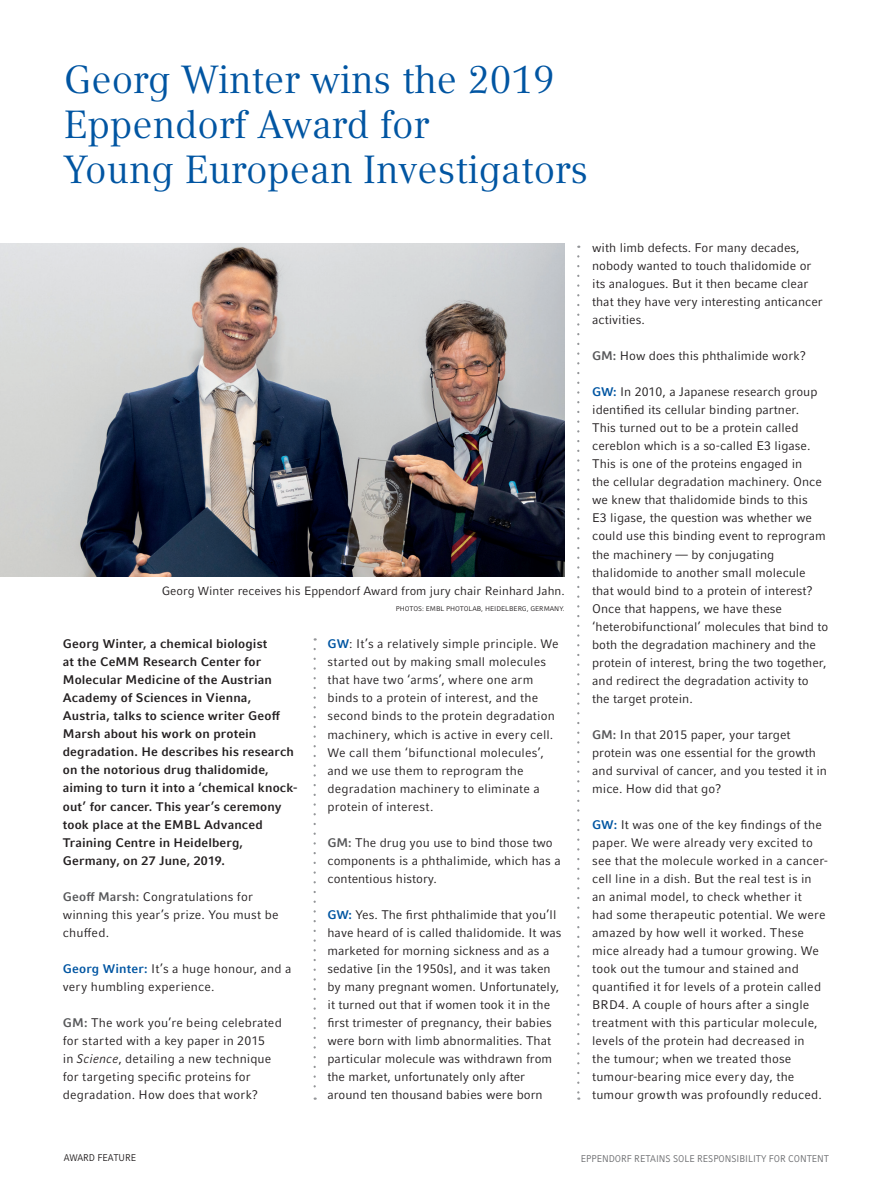
<style>
.page{position:relative;width:893px;height:1187px;background:#fff}
.page>*{position:absolute;margin:0;border:0;box-sizing:border-box;transform-origin:0 0}
.t1{font:39px/45px "Compatil Textfor Eppendorf";color:#0155a2}
.t2{font:12.45px/18px "Compatil Factfor Eppendorf";color:#231f20}
.t3{font:700 12.45px/18px "Compatil Factfor Eppendorf";letter-spacing:.01em;color:#231f20}
.t4{font:12px "Compatil Factfor Eppendorf";color:#231f20}
.t5{font:9.75px "Compatil Factfor Eppendorf";letter-spacing:-.005em;color:#6c6d70;scale:.9 1}
.t6{font:9.75px "Compatil Factfor Eppendorf";letter-spacing:-.005em;color:#231f20;scale:.9 1}
.t7{font:6.75px "Compatil Factfor Eppendorf";letter-spacing:-.005em;color:#231f20}
.s1{font-weight:700;color:#57585a}
.s2{font-weight:700;color:#0155a2}
.s3{font-style:italic}
</style>
<div class="page">
<svg style="left:314px;top:649px;width:2px;height:450px"></svg>
<img style="left:0;top:243px;width:565px;height:333px">
<svg style="left:577px;top:256px;width:2px;height:843px"></svg>
<h1 class="t1" style="left:64px;top:57px;width:526px">Georg Winter wins the 2019<br>Eppendorf Award for<br>Young European Investigators</h1>
<p class="t4" style="left:162px;top:583px;width:405px">Georg Winter receives his Eppendorf Award from jury chair Reinhard Jahn.</p>
<p class="t7" style="left:396px;top:605px;width:171px">PHOTOS: EMBL PHOTOLAB, HEIDELBERG, GERMANY.</p>
<p class="t3" style="left:63px;top:635px;width:236px">Georg Winter, a chemical biologist<br>at the CeMM Research Center for Molecular Medicine of the Austrian Academy of Sciences in Vienna, Austria, talks to science writer Geoff Marsh about his work on protein degradation. He describes his research on the notorious drug thalidomide, aiming to turn it into a ‘chemical knock&shy;out’ for cancer. This year’s ceremony took place at the EMBL Advanced Training Centre in Heidelberg, Germany, on 27 June, 2019.</p>
<p class="t2" style="left:63px;top:887px;width:217px"><span class="s1">Geoff Marsh:</span> Congratulations for winning this year’s prize. You must be chuffed.</p>
<p class="t2" style="left:63px;top:959px;width:230px"><span class="s2">Georg Winter:</span> It’s a huge honour, and a very humbling experience.</p>
<p class="t2" style="left:63px;top:1013px;width:220px"><span class="s1">GM:</span> The work you’re being celebrated for started with a key paper in 2015<br>in <span class="s3">Science</span>, detailing a new technique for targeting specific proteins for degradation. How does that work?</p>
<p class="t2" style="left:327px;top:635px;width:233px"><span class="s2">GW</span>: It’s a relatively simple principle. We started out by making small molecules that have two ‘arms’, where one arm binds to a protein of interest, and the second binds to the protein degradation machinery, which is active in every cell.<br>We call them ‘bifunctional molecules’, and we use them to reprogram the degradation machinery to eliminate a protein of interest.</p>
<p class="t2" style="left:327px;top:833px;width:235px"><span class="s1">GM:</span> The drug you use to bind those two components is a phthalimide, which has a contentious history.</p>
<p class="t2" style="left:327px;top:905px;width:236px"><span class="s2">GW:</span> Yes. The first phthalimide that you’ll have heard of is called thalidomide. It was marketed for morning sickness and as a sedative [in the 1950s], and it was taken by many pregnant women. Unfortunately, it turned out that if women took it in the first trimester of pregnancy, their babies were born with limb abnormalities. That particular molecule was withdrawn from the market, unfortunately only after around ten thousand babies were born</p>
<p class="t2" style="left:592px;top:239px;width:232px">with limb defects. For many decades, nobody wanted to touch thalidomide or its analogues. But it then became clear that they have very interesting anticancer activities.</p>
<p class="t2" style="left:592px;top:347px;width:215px"><span class="s1">GM:</span> How does this phthalimide work?</p>
<p class="t2" style="left:592px;top:383px;width:238px"><span class="s2">GW:</span> In 2010, a Japanese research group identified its cellular binding partner.<br>This turned out to be a protein called cereblon which is a so-called E3 ligase.<br>This is one of the proteins engaged in<br>the cellular degradation machinery. Once we knew that thalidomide binds to this<br>E3 ligase, the question was whether we could use this binding event to reprogram the machinery — by conjugating thalidomide to another small molecule that would bind to a protein of interest?<br>Once that happens, we have these ‘heterobifunctional’ molecules that bind to both the degradation machinery and the protein of interest, bring the two together, and redirect the degradation activity to the target protein.</p>
<p class="t2" style="left:592px;top:725px;width:236px"><span class="s1">GM:</span> In that 2015 paper, your target protein was one essential for the growth and survival of cancer, and you tested it in mice. How did that go?</p>
<p class="t2" style="left:592px;top:815px;width:237px"><span class="s2">GW:</span> It was one of the key findings of the paper. We were already very excited to see that the molecule worked in a cancer&shy;cell line in a dish. But the real test is in an animal model, to check whether it<br>had some therapeutic potential. We were amazed by how well it worked. These mice already had a tumour growing. We took out the tumour and stained and quantified it for levels of a protein called BRD4. A couple of hours after a single treatment with this particular molecule, levels of the protein had decreased in<br>the tumour; when we treated those tumour-bearing mice every day, the tumour growth was profoundly reduced.</p>
<p class="t6" style="left:64px;top:1151px;width:82px">AWARD FEATURE</p>
<p class="t5" style="left:581px;top:1152px;width:278px">EPPENDORF RETAINS SOLE RESPONSIBILITY FOR CONTENT</p>
</div>
